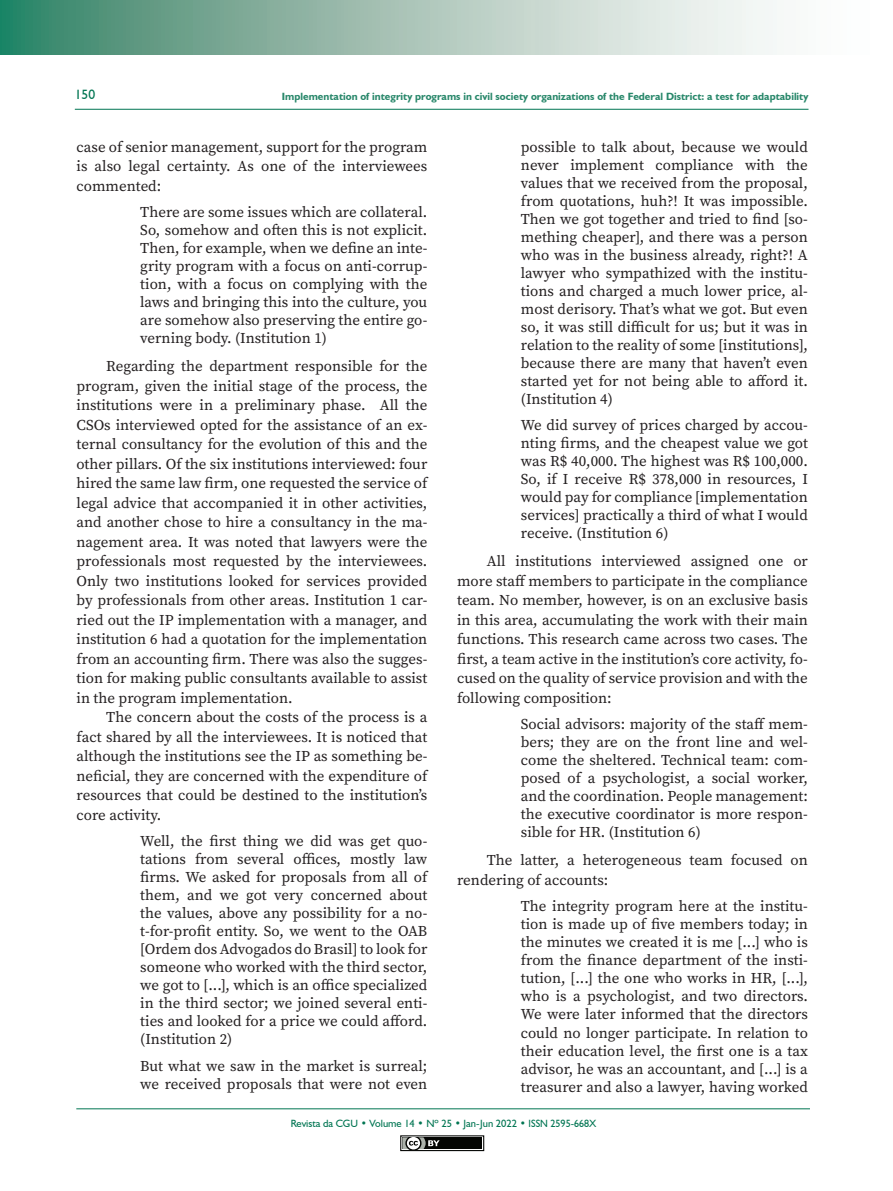
<style>
.page{position:relative;width:893px;height:1191px;background:#fff}
.page>*{position:absolute;margin:0;border:0;box-sizing:border-box;transform-origin:0 0}
.TEXTO_DUAS_COLUNAS{font:15px/18px "Source Serif Variable";color:#231f20;text-align:justify}
.t1{font:13.5px "Humanist 521 BT";color:#007552}
.t2{font:700 10.5px "Humanist 521 BT";color:#28876a}
.t3{font:10.5px "Humanist 521 BT";color:#007552}
</style>
<div class="page">
<svg style="left:0;top:0;width:777px;height:54px;background:#9ec0b2"></svg>
<hr style="left:75px;top:109px;width:733px;height:1px;background:#007552">
<hr style="left:76px;top:1108px;width:734px;height:1px;background:#007552">
<div style="left:400px;top:1135px;width:84px;height:16px;border:1px solid #040503"></div>
<div style="left:402px;top:1137px;width:80px;height:12px;background:#040503"></div>
<svg style="left:400px;top:1135px;width:40px;height:16px"></svg>
<p class="t1" style="left:75px;top:86px;width:22px">150</p>
<p class="t2" style="left:282px;top:90px;width:528px">Implementation of integrity programs in civil society organizations of the Federal District: a test for adaptability</p>
<p class="TEXTO_DUAS_COLUNAS" style="left:77px;top:137px;width:352px;line-height:19.5px">case of senior management, support for the program is also legal certainty. As one of the interviewees commented:</p>
<p class="TEXTO_DUAS_COLUNAS" style="left:140px;top:203px;width:289px">There are some issues which are collateral.<br>So, somehow and often this is not explicit.<br>Then, for example, when we define an inte&shy;grity program with a focus on anti-corrup&shy;tion, with a focus on complying with the laws and bringing this into the culture, you are somehow also preserving the entire go&shy;verning body. (Institution 1)</p>
<p class="TEXTO_DUAS_COLUNAS" style="left:77px;top:356px;width:352px;line-height:19.5px;text-indent:30px">Regarding the department responsible for the program, given the initial stage of the process, the institutions were in a preliminary phase. All the CSOs interviewed opted for the assistance of an ex&shy;ternal consultancy for the evolution of this and the other pillars. Of the six institutions interviewed: four hired the same law firm, one requested the service of legal advice that accompanied it in other activities, and another chose to hire a consultancy in the ma&shy;nagement area. It was noted that lawyers were the professionals most requested by the interviewees.<br>Only two institutions looked for services provided by professionals from other areas. Institution 1 car&shy;ried out the IP implementation with a manager, and institution 6 had a quotation for the implementation from an accounting firm. There was also the sugges&shy;tion for making public consultants available to assist in the program implementation.</p>
<p class="TEXTO_DUAS_COLUNAS" style="left:77px;top:707px;width:352px;line-height:19.5px;text-indent:30px">The concern about the costs of the process is a fact shared by all the interviewees. It is noticed that although the institutions see the IP as something be&shy;neficial, they are concerned with the expenditure of resources that could be destined to the institution’s core activity.</p>
<p class="TEXTO_DUAS_COLUNAS" style="left:140px;top:832px;width:289px">Well, the first thing we did was get quo&shy;tations from several offices, mostly law firms. We asked for proposals from all of them, and we got very concerned about the values, above any possibility for a no&shy;t-for-profit entity. So, we went to the OAB [Ordem dos Advogados do Brasil] to look for someone who worked with the third sector, we got to [...], which is an office specialized in the third sector; we joined several enti&shy;ties and looked for a price we could afford. (Institution 2)</p>
<p class="TEXTO_DUAS_COLUNAS" style="left:140px;top:1057px;width:289px">But what we saw in the market is surreal; we received proposals that were not even</p>
<p class="TEXTO_DUAS_COLUNAS" style="left:521px;top:138px;width:289px">possible to talk about, because we would never implement compliance with the values that we received from the proposal, from quotations, huh?! It was impossible.<br>Then we got together and tried to find [so&shy;mething cheaper], and there was a person who was in the business already, right?! A lawyer who sympathized with the institu&shy;tions and charged a much lower price, al&shy;most derisory. That’s what we got. But even so, it was still difficult for us; but it was in relation to the reality of some [institutions], because there are many that haven’t even started yet for not being able to afford it. (Institution 4)</p>
<p class="TEXTO_DUAS_COLUNAS" style="left:521px;top:416px;width:289px">We did survey of prices charged by accou&shy;nting firms, and the cheapest value we got was R$ 40,000. The highest was R$ 100,000.<br>So, if I receive R$ 378,000 in resources, I would pay for compliance [implementation services] practically a third of what I would receive. (Institution 6)</p>
<p class="TEXTO_DUAS_COLUNAS" style="left:457px;top:551px;width:352px;line-height:19.5px;text-indent:30px">All institutions interviewed assigned one or more staff members to participate in the compliance team. No member, however, is on an exclusive basis in this area, accumulating the work with their main functions. This research came across two cases. The first, a team active in the institution’s core activity, fo&shy;cused on the quality of service provision and with the following composition:</p>
<p class="TEXTO_DUAS_COLUNAS" style="left:521px;top:715px;width:289px">Social advisors: majority of the staff mem&shy;bers; they are on the front line and wel&shy;come the sheltered. Technical team: com&shy;posed of a psychologist, a social worker, and the coordination. People management: the executive coordinator is more respon&shy;sible for HR. (Institution 6)</p>
<p class="TEXTO_DUAS_COLUNAS" style="left:457px;top:850px;width:352px;line-height:19.5px;text-indent:30px">The latter, a heterogeneous team focused on rendering of accounts:</p>
<p class="TEXTO_DUAS_COLUNAS" style="left:521px;top:897px;width:289px">The integrity program here at the institu&shy;tion is made up of five members today; in the minutes we created it is me [...] who is from the finance department of the insti&shy;tution, [...] the one who works in HR, [...], who is a psychologist, and two directors.<br>We were later informed that the directors could no longer participate. In relation to their education level, the first one is a tax advisor, he was an accountant, and [...] is a treasurer and also a lawyer, having worked</p>
<p class="t3" style="left:291px;top:1116px;width:307px">Revista da CGU • Volume 14 • Nº 25 • Jan-Jun 2022 • ISSN 2595-668X</p>
</div>
